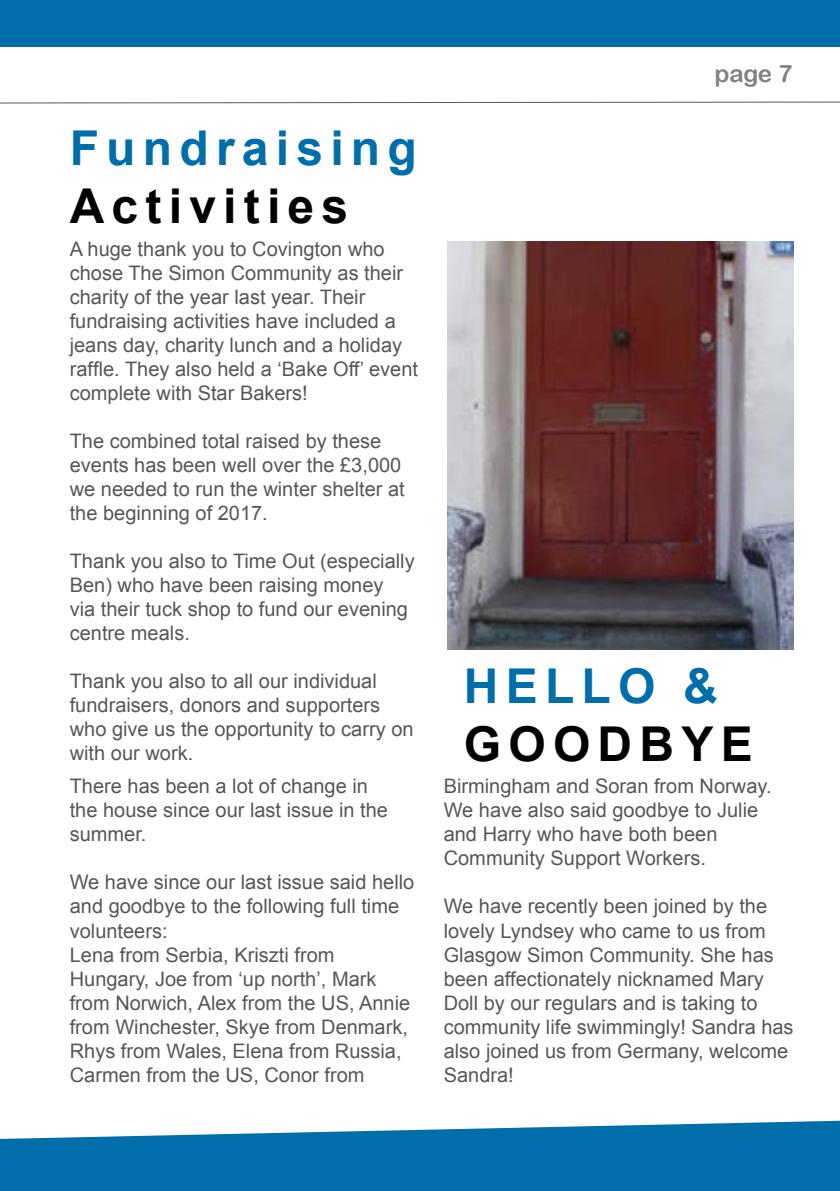
<style>
.page{position:relative;width:840px;height:1191px;background:#fff}
.page>*{position:absolute;margin:0;border:0;box-sizing:border-box;transform-origin:0 0}
.t1{font:700 48px "Arial";letter-spacing:.15em;color:#006eab}
.t2{font:700 48px "Arial";letter-spacing:.15em;color:#000}
.t3{font:24px "Arial Rounded MT Bold";color:#828282}
.t4{font:20px/24px "Arial";color:#575757}
</style>
<div class="page">
<svg style="left:0;top:1120px;width:839px;height:71px;background:#2382b6"></svg>
<div style="left:0;top:0;width:839px;height:46px;background:#006eab"></div>
<svg style="left:0;top:101px;width:839px;height:3px"></svg>
<img style="left:447px;top:241px;width:346px;height:408px">
<h1 class="t1" style="left:70px;top:116px;width:348px">Fundraising</h1>
<h1 class="t2" style="left:70px;top:174px;width:280px">Activities</h1>
<p class="t4" style="left:70px;top:237px;width:349px">A huge thank you to Covington who chose The Simon Community as their charity of the year last year. Their fundraising activities have included a jeans day, charity lunch and a holiday raffle. They also held a ‘Bake Off’ event complete with Star Bakers!</p>
<p class="t4" style="left:70px;top:429px;width:336px">The combined total raised by these events has been well over the £3,000 we needed to run the winter shelter at the beginning of 2017.</p>
<p class="t4" style="left:70px;top:549px;width:346px">Thank you also to Time Out (especially<br>Ben) who have been raising money<br>via their tuck shop to fund our evening centre meals.</p>
<p class="t4" style="left:70px;top:669px;width:345px">Thank you also to all our individual fundraisers, donors and supporters who give us the opportunity to carry on with our work.</p>
<p class="t4" style="left:70px;top:774px;width:319px">There has been a lot of change in the house since our last issue in the summer.</p>
<p class="t4" style="left:70px;top:870px;width:346px">We have since our last issue said hello and goodbye to the following full time volunteers:<br>Lena from Serbia, Kriszti from<br>Hungary, Joe from ‘up north’, Mark from Norwich, Alex from the US, Annie from Winchester, Skye from Denmark,<br>Rhys from Wales, Elena from Russia,<br>Carmen from the US, Conor from</p>
<p class="t3" style="left:714px;top:59px;width:79px">page 7</p>
<h1 class="t1" style="left:463px;top:654px;width:255px">HELLO &amp;</h1>
<h1 class="t2" style="left:463px;top:712px;width:290px">GOODBYE</h1>
<p class="t4" style="left:443px;top:774px;width:329px">Birmingham and Soran from Norway.<br>We have also said goodbye to Julie and Harry who have both been<br>Community Support Workers.</p>
<p class="t4" style="left:443px;top:894px;width:351px">We have recently been joined by the lovely Lyndsey who came to us from<br>Glasgow Simon Community. She has been affectionately nicknamed Mary<br>Doll by our regulars and is taking to community life swimmingly! Sandra has also joined us from Germany, welcome<br>Sandra!</p>
</div>
